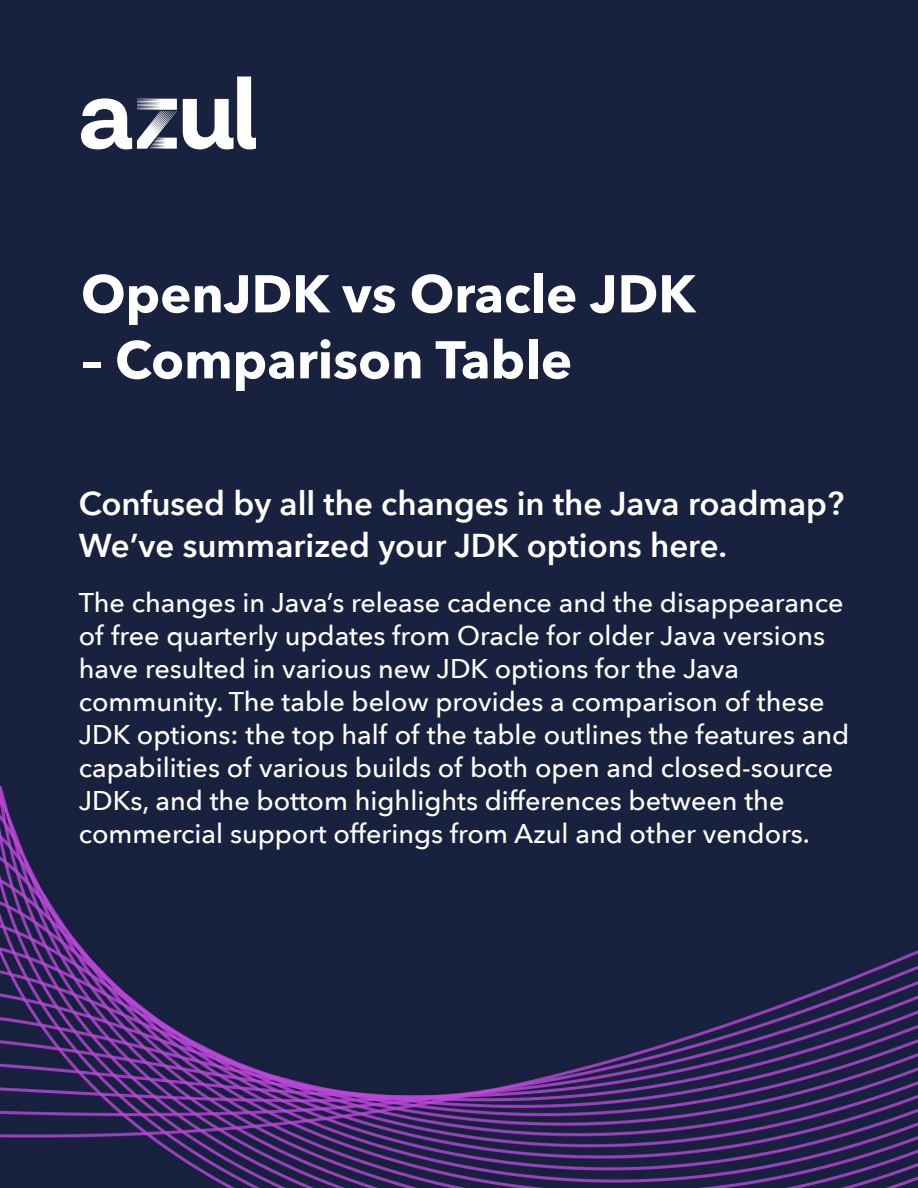
<style>
.page{position:relative;width:918px;height:1188px;background:#18223f}
.page>*{position:absolute;margin:0;border:0;box-sizing:border-box;transform-origin:0 0}
.t1{font:700 52.5px "Avenir Next";color:#fff}
.t2{font:600 33px/42px "Avenir Next";color:#fff}
.t3{font:500 27px/33px "Avenir Next";color:#fff}
</style>
<div class="page">
<img style="left:0;top:787px;width:918px;height:401px">
<svg style="left:183px;top:77px;width:73px;height:72px"></svg>
<svg style="left:81px;top:98px;width:96px;height:51px"></svg>
<h1 class="t1" style="left:81px;top:249px;width:616px">OpenJDK vs Oracle JDK</h1>
<h1 class="t1" style="left:81px;top:315px;width:493px">– Comparison Table</h1>
<p class="t2" style="left:79px;top:481px;width:767px">Confused by all the changes in the Java roadmap?<br>We’ve summarized your JDK options here.</p>
<p class="t3" style="left:79px;top:586px;width:772px">The changes in Java’s release cadence and the disappearance of free quarterly updates from Oracle for older Java versions have resulted in various new JDK options for the Java community. The table below provides a comparison of these JDK options: the top half of the table outlines the features and capabilities of various builds of both open and closed-source JDKs, and the bottom highlights differences between the commercial support offerings from Azul and other vendors.</p>
</div>
